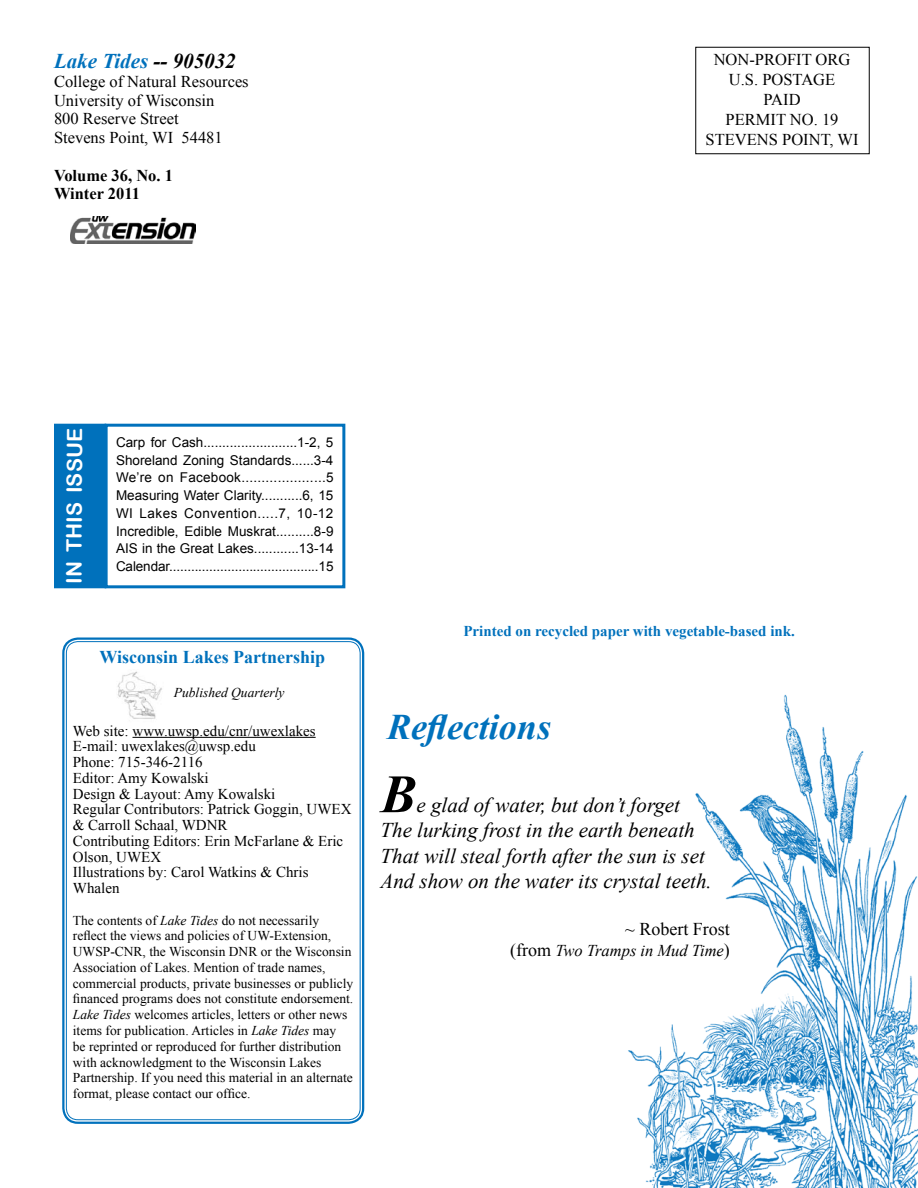
<style>
.page{position:relative;width:918px;height:1188px;background:#fff}
.page>*{position:absolute;margin:0;border:0;box-sizing:border-box;transform-origin:0 0}
.t1{font:italic 700 54px "Times New Roman";color:#000}
.t2{font:italic 700 36px "Times New Roman";color:#0071bc}
.t3{font:italic 21px/25.2px "Times New Roman";color:#000}
.t4{font:italic 700 21px "Times New Roman";color:#0071bc}
.t5{font:21px "Arial Rounded MT Bold";letter-spacing:.01em;color:#fff}
.t6{font:700 18px "Times New Roman";color:#0071bc}
.t7{font:18px "Times New Roman";color:#000}
.t8{font:16.5px/19.8px "Times New Roman";color:#000}
.t9{font:italic 16.5px "Times New Roman";color:#000}
.t10{font:700 16.5px/18.8px "Times New Roman";color:#000}
.t11{font:15px/15.8px "Times New Roman";color:#000}
.t12{font:700 15px "Times New Roman";color:#0071bc}
.t13{font:13.5px/15.8px "Times New Roman";color:#000}
.t14{font:13.5px/17.7px "Arial";color:#000;text-align:justify}
.t15{font:italic 13.5px "Times New Roman";color:#000}
.s1{color:#000}
.s2{font-style:italic}
.s3{font-style:normal;font-size:18px}
</style>
<div class="page">
<div style="left:62px;top:638px;width:302px;height:486px;border:2px solid #0071bc;border-radius:15px"></div>
<div style="left:66px;top:641px;width:295px;height:479px;border:1px solid #0071bc;border-radius:12px"></div>
<hr style="left:133px;top:737px;width:183px;height:1px;background:#000">
<img style="left:70px;top:216px;width:125px;height:28px">
<div style="left:54px;top:424px;width:52px;height:164px;background:#0071bc"></div>
<div style="left:105px;top:424px;width:240px;height:164px;background:#fff;border:3px solid #0071bc"></div>
<img style="left:628px;top:694px;width:290px;height:494px">
<img style="left:117px;top:671px;width:45px;height:48px">
<h3 class="t4" style="left:54px;top:47px;width:183px">Lake Tides <span class="s1">-- 905032</span></h3>
<p class="t8" style="left:54px;top:72px;width:196px;line-height:18.8px">College of Natural Resources<br>University of Wisconsin<br>800 Reserve Street<br>Stevens Point, WI 54481</p>
<p class="t10" style="left:54px;top:165px;width:121px">Volume 36, No. 1<br>Winter 2011</p>
<p class="t8" style="left:706px;top:50px;width:154px;text-align:center">NON-PROFIT ORG<br>U.S. POSTAGE<br>PAID<br>PERMIT NO. 19<br>STEVENS POINT, WI</p>
<h3 class="t5" style="left:62px;top:584px;width:158px;rotate:-90deg">IN THIS ISSUE</h3>
<p class="t14" style="left:116px;top:433px;width:219px">Carp for Cash.........................1-2, 5<br>Shoreland Zoning Standards......3-4<br>We’re on Facebook.....................5<br>Measuring Water Clarity...........6, 15<br>WI Lakes Convention.....7, 10-12<br>Incredible, Edible Muskrat..........8-9<br>AIS in the Great Lakes............13-14<br>Calendar.........................................15</p>
<h3 class="t6" style="left:100px;top:645px;width:227px">Wisconsin Lakes Partnership</h3>
<p class="t15" style="left:174px;top:683px;width:112px">Published Quarterly</p>
<p class="t11" style="left:73px;top:723px;width:280px">Web site: www.uwsp.edu/cnr/uwexlakes<br>E-mail: uwexlakes@uwsp.edu<br>Phone: 715-346-2116<br>Editor: Amy Kowalski<br>Design &amp; Layout: Amy Kowalski<br>Regular Contributors: Patrick Goggin, UWEX &amp; Carroll Schaal, WDNR<br>Contributing Editors: Erin McFarlane &amp; Eric<br>Olson, UWEX<br>Illustrations by: Carol Watkins &amp; Chris<br>Whalen</p>
<p class="t13" style="left:73px;top:912px;width:282px">The contents of <span class="s2">Lake Tides</span> do not necessarily reflect the views and policies of UW-Extension, UWSP-CNR, the Wisconsin DNR or the Wisconsin Association of Lakes. Mention of trade names, commercial products, private businesses or publicly financed programs does not constitute endorsement.<br><span class="s2">Lake Tides</span> welcomes articles, letters or other news items for publication. Articles in <span class="s2">Lake Tides</span> may<br>be reprinted or reproduced for further distribution with acknowledgment to the Wisconsin Lakes Partnership. If you need this material in an alternate format, please contact our office.</p>
<p class="t12" style="left:464px;top:621px;width:333px">Printed on recycled paper with vegetable-based ink.</p>
<h2 class="t2" style="left:387px;top:702px;width:166px">Reflections</h2>
<h1 class="t1" style="left:381px;top:756px;width:38px">B</h1>
<h3 class="t3" style="left:381px;top:792px;width:333px;text-indent:36px">e glad of water, but don’t forget The lurking frost in the earth beneath That will steal forth after the sun is set And show on the water its crystal teeth.</h3>
<h3 class="t7" style="left:625px;top:916px;width:106px">~ Robert Frost</h3>
<p class="t9" style="left:510px;top:939px;width:221px"><span class="s3">(from</span> Two Tramps in Mud Time<span class="s3">)</span></p>
</div>
